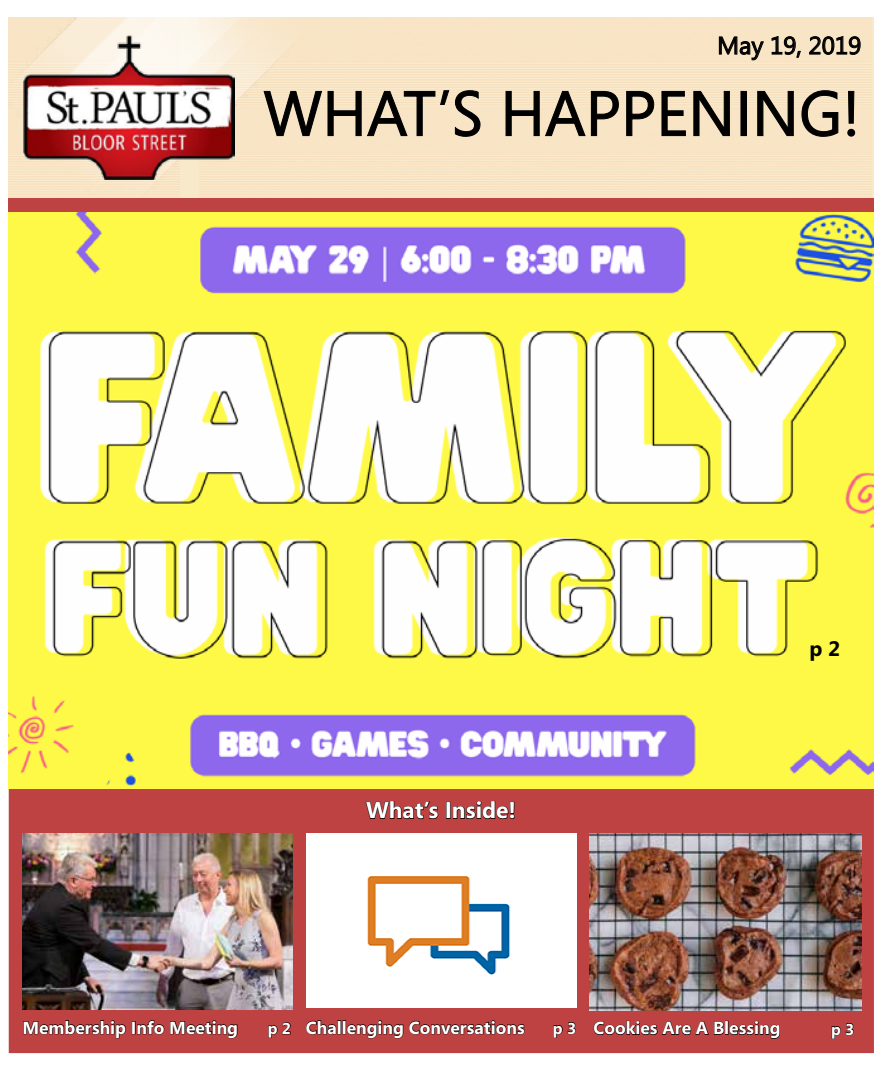
<style>
.page{position:relative;width:882px;height:1071px;background:#fff}
.page>*{position:absolute;margin:0;border:0;box-sizing:border-box;transform-origin:0 0}
.t1{font:63px "Segoe";color:#000}
.t2{font:24.5px "Segoe";color:#000}
.t3{font:700 22.75px "Segoe";color:#fff}
.t4{font:700 21px "Segoe";color:#000}
.t5{font:700 17.5px "Segoe";color:#fff}
.t6{font:700 15.75px "Segoe";color:#fff}
.s1{font-size:15.75px}
</style>
<div class="page">
<div style="left:9px;top:194px;width:865px;height:22px;background:#be4242"></div>
<img style="left:351px;top:17px;width:17px;height:181px">
<img style="left:368px;top:17px;width:504px;height:181px">
<img style="left:9px;top:17px;width:342px;height:181px">
<svg style="left:263px;top:89px;width:218px;height:48px;background:#dac9ae"></svg>
<svg style="left:505px;top:90px;width:114px;height:47px;background:#d9c8ac"></svg>
<svg style="left:626px;top:90px;width:29px;height:47px"></svg>
<svg style="left:661px;top:90px;width:25px;height:47px"></svg>
<svg style="left:693px;top:90px;width:37px;height:47px;background:#cfbfa4"></svg>
<svg style="left:757px;top:90px;width:37px;height:47px;background:#cfbfa4"></svg>
<svg style="left:801px;top:90px;width:38px;height:47px;background:#d4c4a9"></svg>
<svg style="left:847px;top:90px;width:9px;height:47px"></svg>
<img style="left:23px;top:35px;width:212px;height:145px">
<div style="left:10px;top:214px;width:863px;height:838px;background:#be4242"></div>
<svg style="left:23px;top:1020px;width:103px;height:19px"></svg>
<div style="left:132px;top:1021px;width:4px;height:13px;border:1px solid #000"></div>
<svg style="left:137px;top:1020px;width:101px;height:19px"></svg>
<svg style="left:553px;top:1022px;width:23px;height:16px"></svg>
<svg style="left:365px;top:801px;width:74px;height:19px"></svg>
<div style="left:446px;top:802px;width:5px;height:17px;border:1px solid #000"></div>
<svg style="left:453px;top:801px;width:62px;height:19px"></svg>
<svg style="left:831px;top:1023px;width:23px;height:16px"></svg>
<svg style="left:306px;top:1020px;width:31px;height:15px"></svg>
<div style="left:337px;top:1020px;width:4px;height:14px;border:1px solid #000"></div>
<div style="left:342px;top:1020px;width:4px;height:14px;border:1px solid #000"></div>
<svg style="left:346px;top:1020px;width:179px;height:19px"></svg>
<div style="left:9px;top:211px;width:865px;height:54px;background:#fef947"></div>
<svg style="left:268px;top:1022px;width:23px;height:16px"></svg>
<svg style="left:593px;top:1020px;width:187px;height:19px"></svg>
<svg style="left:719px;top:33px;width:45px;height:28px"></svg>
<svg style="left:771px;top:36px;width:30px;height:22px"></svg>
<svg style="left:809px;top:36px;width:52px;height:19px"></svg>
<img style="left:9px;top:213px;width:865px;height:576px">
<img style="left:22px;top:834px;width:271px;height:175px">
<div style="left:306px;top:834px;width:270px;height:174px;background:#fff"></div>
<img style="left:367px;top:876px;width:144px;height:99px">
<img style="left:589px;top:834px;width:273px;height:176px">
<h2 class="t2" style="left:717px;top:29px;width:146px">May 19, 2019</h2>
<h1 class="t1" style="left:263px;top:70px;width:598px">WHAT’S HAPPENING!</h1>
<h3 class="t3" style="left:366px;top:794px;width:151px">What’s Inside!</h3>
<p class="t4" style="left:809px;top:634px;width:32px">p 2</p>
<p class="t5" style="left:22px;top:1015px;width:217px">Membership Info Meeting</p>
<p class="t6" style="left:553px;top:1017px;width:25px">p 3</p>
<p class="t5" style="left:268px;top:1015px;width:258px"><span class="s1">p 2</span> Challenging Conversations</p>
<p class="t5" style="left:593px;top:1016px;width:189px">Cookies Are A Blessing</p>
<p class="t6" style="left:831px;top:1018px;width:25px">p 3</p>
</div>
